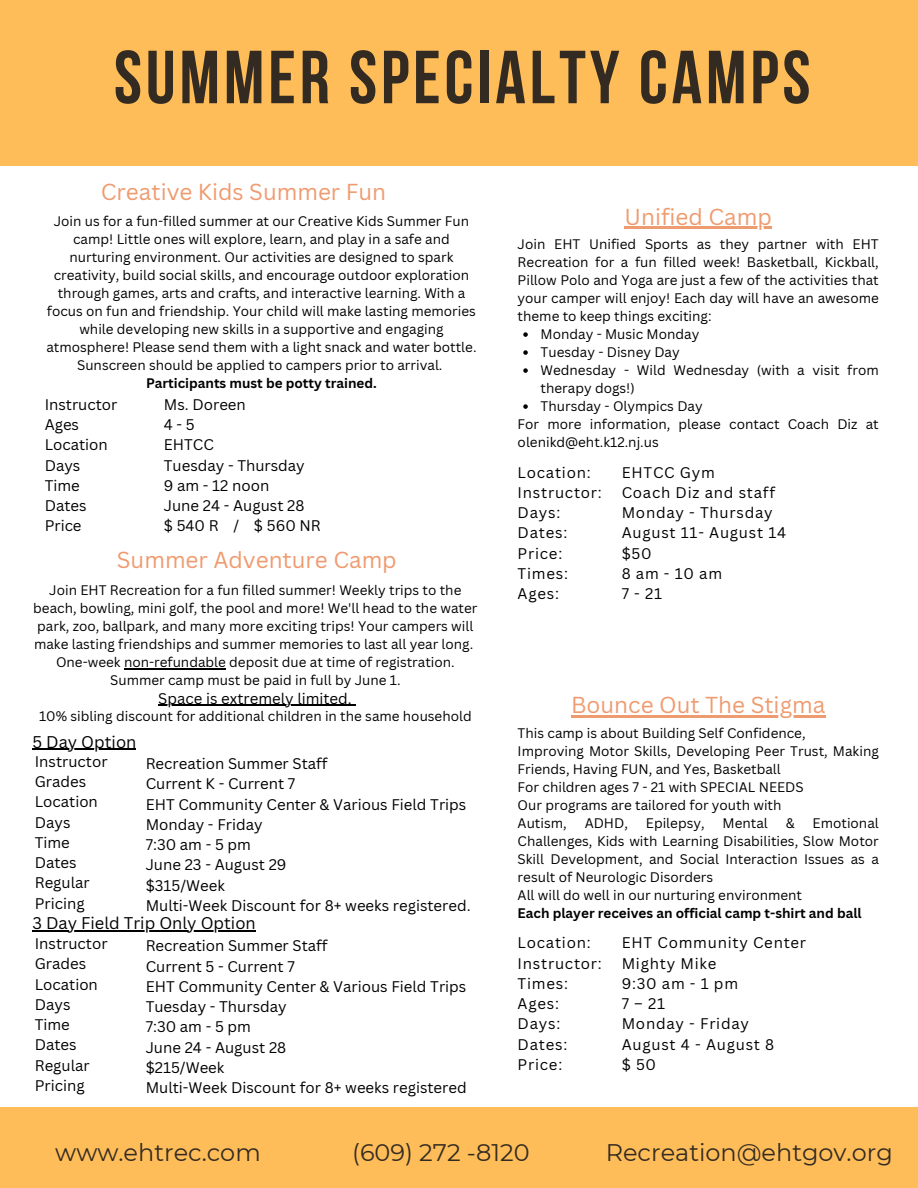
<style>
.page{position:relative;width:918px;height:1188px;background:#fff}
.page>*{position:absolute;margin:0;border:0;box-sizing:border-box;transform-origin:0 0}
.t1{font:75px "Bebas Neue Cyrillic";letter-spacing:.05em;color:#332b22}
.t2{font:24px "Montserrat";color:#332b22}
.t3{font:22.5px "Canva Sans";color:#ef9b70}
.t4{font:16.5px "Canva Sans";color:#000}
.t5{font:15px/20.2px "Canva Sans";color:#000}
.t6{font:15px/20.2px "Canva Sans";letter-spacing:.05em;color:#000}
.t7{font:13.5px/18px "Canva Sans";color:#000;text-align:center}
.t8{font:700 13.5px "Canva Sans";color:#000}
</style>
<div class="page">
<div style="left:0;top:1108px;width:918px;height:80px;background:#ffbd59"></div>
<div style="left:0;top:0;width:918px;height:166px;background:#ffbd59"></div>
<hr style="left:124px;top:668px;width:102px;height:1px;background:#000">
<hr style="left:32px;top:749px;width:104px;height:1px;background:#000">
<hr style="left:32px;top:930px;width:224px;height:1px;background:#000">
<hr style="left:158px;top:705px;width:194px;height:1px;background:#000">
<hr style="left:625px;top:227px;width:147px;height:2px;background:#ef9b70">
<svg style="left:523px;top:332px;width:5px;height:5px"></svg>
<svg style="left:523px;top:350px;width:5px;height:5px"></svg>
<svg style="left:523px;top:368px;width:5px;height:5px"></svg>
<svg style="left:523px;top:404px;width:5px;height:5px"></svg>
<hr style="left:571px;top:715px;width:254px;height:3px;background:#ef9b70">
<h1 class="t1" style="left:114px;top:47px;width:698px">SUMMER SPECIALTY CAMPS</h1>
<h3 class="t3" style="left:101px;top:176px;width:287px">Creative Kids Summer Fun</h3>
<h3 class="t7" style="left:46px;top:212px;width:432px">Join us for a fun-filled summer at our Creative Kids Summer Fun camp! Little ones will explore, learn, and play in a safe and nurturing environment. Our activities are designed to spark creativity, build social skills, and encourage outdoor exploration through games, arts and crafts, and interactive learning. With a focus on fun and friendship. Your child will make lasting memories while developing new skills in a supportive and engaging atmosphere! Please send them with a light snack and water bottle.<br>Sunscreen should be applied to campers prior to arrival.</h3>
<h2 class="t8" style="left:146px;top:374px;width:232px">Participants must be potty trained.</h2>
<p class="t5" style="left:45px;top:394px;width:74px">Instructor<br>Ages<br>Location<br>Days<br>Time<br>Dates<br>Price</p>
<p class="t5" style="left:164px;top:394px;width:159px">Ms. Doreen<br>4-5<br>EHTCC<br>Tuesday - Thursday<br>9 am - 12 noon<br>June 24 - August 28 $540R / $560NR</p>
<p class="t3" style="left:117px;top:544px;width:281px">Summer Adventure Camp</p>
<h3 class="t7" style="left:33px;top:581px;width:446px">Join EHT Recreation for a fun filled summer! Weekly trips to the beach, bowling, mini golf, the pool and more! We'll head to the water park, zoo, ballpark, and many more exciting trips! Your campers will make lasting friendships and summer memories to last all year long.</h3>
<h3 class="t7" style="left:56px;top:653px;width:400px">One-week non-refundable deposit due at time of registration.<br>Summer camp must be paid in full by June 1.</h3>
<h3 class="t7" style="left:39px;top:707px;width:434px">10% sibling discount for additional children in the same household</h3>
<h3 class="t5" style="left:35px;top:751px;width:74px">Instructor<br>Grades<br>Location<br>Days<br>Time<br>Dates<br>Regular<br>Pricing</h3>
<h3 class="t5" style="left:35px;top:933px;width:74px">Instructor<br>Grades<br>Location<br>Days<br>Time<br>Dates<br>Regular<br>Pricing</h3>
<p class="t5" style="left:158px;top:688px;width:195px">Space is extremely limited.</p>
<h2 class="t4" style="left:32px;top:730px;width:105px">5 Day Option</h2>
<h3 class="t5" style="left:146px;top:753px;width:327px">Recreation Summer Staff<br>Current K - Current 7<br>EHT Community Center &amp; Various Field Trips<br>Monday - Friday<br>7:30 am - 5 pm<br>June 23 - August 29<br>$315/Week<br>Multi-Week Discount for 8+ weeks registered.</h3>
<h3 class="t5" style="left:146px;top:936px;width:184px">Recreation Summer Staff</h3>
<h3 class="t5" style="left:146px;top:956px;width:323px">Current 5 - Current 7<br>EHT Community Center &amp; Various Field Trips<br>Tuesday - Thursday<br>7:30 am - 5 pm<br>June 24 - August 28<br>$215/Week<br>Multi-Week Discount for 8+ weeks registered</h3>
<p class="t4" style="left:32px;top:911px;width:225px">3 Day Field Trip Only Option</p>
<p class="t3" style="left:625px;top:201px;width:149px">Unified Camp</p>
<p class="t7" style="left:518px;top:235px;width:363px;text-align:justify">Join EHT Unified Sports as they partner with EHT Recreation for a fun filled week! Basketball, Kickball, Pillow Polo and Yoga are just a few of the activities that your camper will enjoy! Each day will have an awesome theme to keep things exciting:</p>
<p class="t7" style="left:541px;top:325px;width:160px">Monday - Music Monday</p>
<p class="t7" style="left:541px;top:343px;width:141px">Tuesday - Disney Day</p>
<h3 class="t7" style="left:541px;top:361px;width:340px;text-align:left">Wednesday - Wild Wednesday (with a visit from therapy dogs!)</h3>
<h3 class="t7" style="left:541px;top:397px;width:164px">Thursday - Olympics Day</h3>
<h2 class="t7" style="left:518px;top:415px;width:363px;text-align:left">For more information, please contact Coach Diz at olenikd@eht.k12.nj.us</h2>
<p class="t6" style="left:518px;top:462px;width:86px">Location:<br>Instructor:<br>Days:<br>Dates:<br>Price:</p>
<p class="t6" style="left:518px;top:563px;width:52px">Times:<br>Ages:</p>
<p class="t6" style="left:622px;top:462px;width:166px">EHTCC Gym<br>Coach Diz and staff<br>Monday - Thursday<br>August 11- August 14 $50<br>8am-10am<br>7-21</p>
<p class="t3" style="left:571px;top:689px;width:256px">Bounce Out The Stigma</p>
<p class="t7" style="left:518px;top:723px;width:289px">This camp is about Building Self Confidence,</p>
<p class="t7" style="left:518px;top:741px;width:363px;text-align:left">Improving Motor Skills, Developing Peer Trust, Making<br>Friends, Having FUN, and Yes, Basketball</p>
<p class="t7" style="left:518px;top:777px;width:288px">For children ages 7 - 21 with SPECIAL NEEDS</p>
<h3 class="t7" style="left:518px;top:795px;width:265px">Our programs are tailored for youth with</h3>
<h3 class="t7" style="left:518px;top:813px;width:51px">Autism,</h3>
<h3 class="t7" style="left:585px;top:813px;width:45px">ADHD,</h3>
<h3 class="t7" style="left:646px;top:813px;width:60px">Epilepsy,</h3>
<h3 class="t7" style="left:723px;top:813px;width:47px">Mental</h3>
<h3 class="t7" style="left:786px;top:813px;width:10px">&amp;</h3>
<h3 class="t7" style="left:518px;top:813px;width:363px;text-align:justify;text-indent:295px">Emotional Challenges, Kids with Learning Disabilities, Slow Motor Skill Development, and Social Interaction Issues as a result of Neurologic Disorders</h3>
<h2 class="t7" style="left:518px;top:885px;width:286px">All will do well in our nurturing environment</h2>
<h2 class="t8" style="left:518px;top:903px;width:346px">Each player receives an official camp t-shirt and ball</h2>
<h2 class="t6" style="left:518px;top:932px;width:86px">Location:<br>Instructor:<br>Times:<br>Ages:<br>Days:<br>Dates:<br>Price:</h2>
<p class="t6" style="left:622px;top:932px;width:186px">EHT Community Center<br>Mighty Mike<br>9:30 am - 1 pm<br>7–21<br>Monday - Friday<br>August 4 - August 8<br>$ 50</p>
<h2 class="t2" style="left:55px;top:1138px;width:207px">www.ehtrec.com</h2>
<p class="t2" style="left:352px;top:1138px;width:179px">(609) 272 -8120</p>
<p class="t2" style="left:606px;top:1138px;width:289px">Recreation@ehtgov.org</p>
</div>
